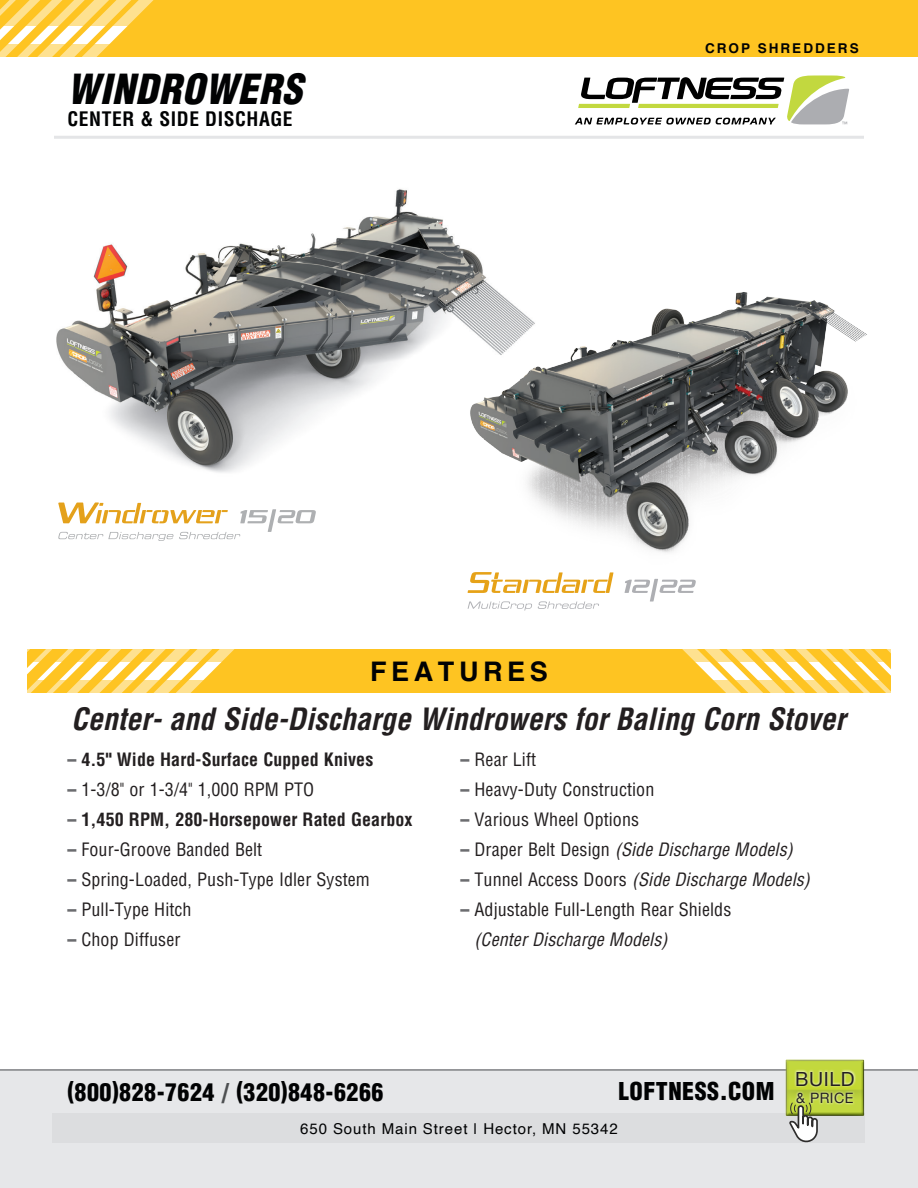
<style>
.page{position:relative;width:918px;height:1188px;background:#fff}
.page>*{position:absolute;margin:0;border:0;box-sizing:border-box;transform-origin:0 0}
.t1{font:italic 900 condensed 40.5px "Helvetica";letter-spacing:.02em;color:#010203}
.t2{font:italic 700 condensed 30px "Helvetica";color:#231f20}
.t3{font:700 27px "Helvetica";letter-spacing:.17em;color:#010203}
.t4{font:900 condensed 24px "Helvetica";letter-spacing:.02em;color:#010203}
.t5{font:700 condensed 19.5px "Helvetica";letter-spacing:.03em;color:#010203}
.t6{font:19.5px "Helvetica Neue";letter-spacing:.03em;color:#231f20}
.t7{font:condensed 18px/30px "Helvetica";letter-spacing:.005em;color:#231f20}
.t8{font:italic condensed 18px "Helvetica";letter-spacing:.005em;color:#231f20}
.t9{font:700 condensed 18px "Helvetica";letter-spacing:.005em;color:#231f20}
.t10{font:15px "Helvetica";letter-spacing:.06em;color:#010203}
.t11{font:14.25px "Helvetica Neue";letter-spacing:.03em;color:#231f20}
.t12{font:700 13.5px "Helvetica";letter-spacing:.15em;color:#010203}
.s1{font-weight:900;font-stretch:normal;color:#6c6d70}
.s2{font-weight:900;font-style:normal;font-stretch:normal;color:#6c6d70}
.s3{font-style:normal}
.s4{font-style:italic}
.s5{color:#4d4f51}
</style>
<div class="page">
<img style="left:56px;top:189px;width:427px;height:284px">
<img style="left:466px;top:270px;width:401px;height:309px">
<svg style="left:58px;top:502px;width:258px;height:39px"></svg>
<svg style="left:468px;top:601px;width:131px;height:10px"></svg>
<svg style="left:625px;top:579px;width:71px;height:23px"></svg>
<svg style="left:468px;top:572px;width:145px;height:21px"></svg>
<div style="left:0;top:1069px;width:918px;height:119px;background:#e6e7e9"></div>
<div style="left:52px;top:1114px;width:814px;height:29px;background:#dcdddf"></div>
<svg style="left:575px;top:75px;width:274px;height:50px"></svg>
<div style="left:0;top:0;width:918px;height:57px;background:#fec422"></div>
<hr style="left:54px;top:136px;width:810px;height:3px;background:#e4e5e7">
<div style="left:27px;top:650px;width:864px;height:43px;background:#fec422"></div>
<svg style="left:27px;top:662px;width:195px;height:18px"></svg>
<svg style="left:695px;top:662px;width:196px;height:18px"></svg>
<svg style="left:27px;top:650px;width:864px;height:12px"></svg>
<svg style="left:27px;top:680px;width:864px;height:13px"></svg>
<svg style="left:0;top:26px;width:128px;height:18px"></svg>
<svg style="left:0;top:0;width:154px;height:26px"></svg>
<svg style="left:0;top:44px;width:110px;height:13px"></svg>
<div style="left:783px;top:1059px;width:81px;height:58px;background:#788924;opacity:.75"></div>
<div style="left:794px;top:1069px;width:63px;height:36px;background:#fff;opacity:.89"></div>
<svg style="left:789px;top:1102px;width:30px;height:41px"></svg>
<p class="t1" style="left:68px;top:63px;width:236px">WINDROWERS</p>
<p class="t5" style="left:68px;top:107px;width:227px">CENTER &amp; SIDE DISCHAGE</p>
<p class="t12" style="left:705px;top:40px;width:155px">CROP SHREDDERS</p>
<p class="t3" style="left:370px;top:655px;width:179px">FEATURES</p>
<p class="t2" style="left:71px;top:701px;width:776px">Center- and Side-Discharge Windrowers for Baling Corn Stover</p>
<p class="t9" style="left:68px;top:749px;width:307px"><span class="s1">–</span> 4.5" Wide Hard-Surface Cupped Knives</p>
<p class="t7" style="left:68px;top:775px;width:248px"><span class="s1">–</span> 1-3/8" or 1-3/4" 1,000 RPM PTO</p>
<p class="t9" style="left:68px;top:809px;width:347px"><span class="s1">–</span> 1,450 RPM, 280-Horsepower Rated Gearbox</p>
<p class="t7" style="left:68px;top:835px;width:196px"><span class="s1">–</span> Four-Groove Banded Belt</p>
<p class="t7" style="left:68px;top:865px;width:304px"><span class="s1">–</span> Spring-Loaded, Push-Type Idler System</p>
<p class="t7" style="left:68px;top:895px;width:126px"><span class="s1">–</span> Pull-Type Hitch</p>
<p class="t7" style="left:68px;top:925px;width:114px"><span class="s1">–</span> Chop Diffuser</p>
<p class="t7" style="left:461px;top:745px;width:77px"><span class="s1">–</span> Rear Lift</p>
<p class="t7" style="left:461px;top:775px;width:195px"><span class="s1">–</span> Heavy-Duty Construction</p>
<p class="t7" style="left:461px;top:805px;width:180px"><span class="s1">–</span> Various Wheel Options</p>
<p class="t8" style="left:461px;top:839px;width:334px"><span class="s2">–</span> <span class="s3">Draper Belt Design</span> (Side Discharge Models)</p>
<p class="t8" style="left:461px;top:869px;width:351px"><span class="s2">–</span> <span class="s3">Tunnel Access Doors</span> (Side Discharge Models)</p>
<p class="t7" style="left:475px;top:895px;width:258px;text-indent:-14px"><span class="s1">–</span> Adjustable Full-Length Rear Shields <span class="s4">(Center Discharge Models)</span></p>
<p class="t4" style="left:68px;top:1077px;width:317px">(800)828-7624 <span class="s5">/</span> (320)848-6266</p>
<p class="t4" style="left:619px;top:1076px;width:157px">LOFTNESS.COM</p>
<p class="t10" style="left:300px;top:1117px;width:319px">650 South Main Street | Hector, MN 55342</p>
<p class="t6" style="left:795px;top:1065px;width:61px">BUILD</p>
<p class="t11" style="left:796px;top:1087px;width:59px">&amp; PRICE</p>
</div>
